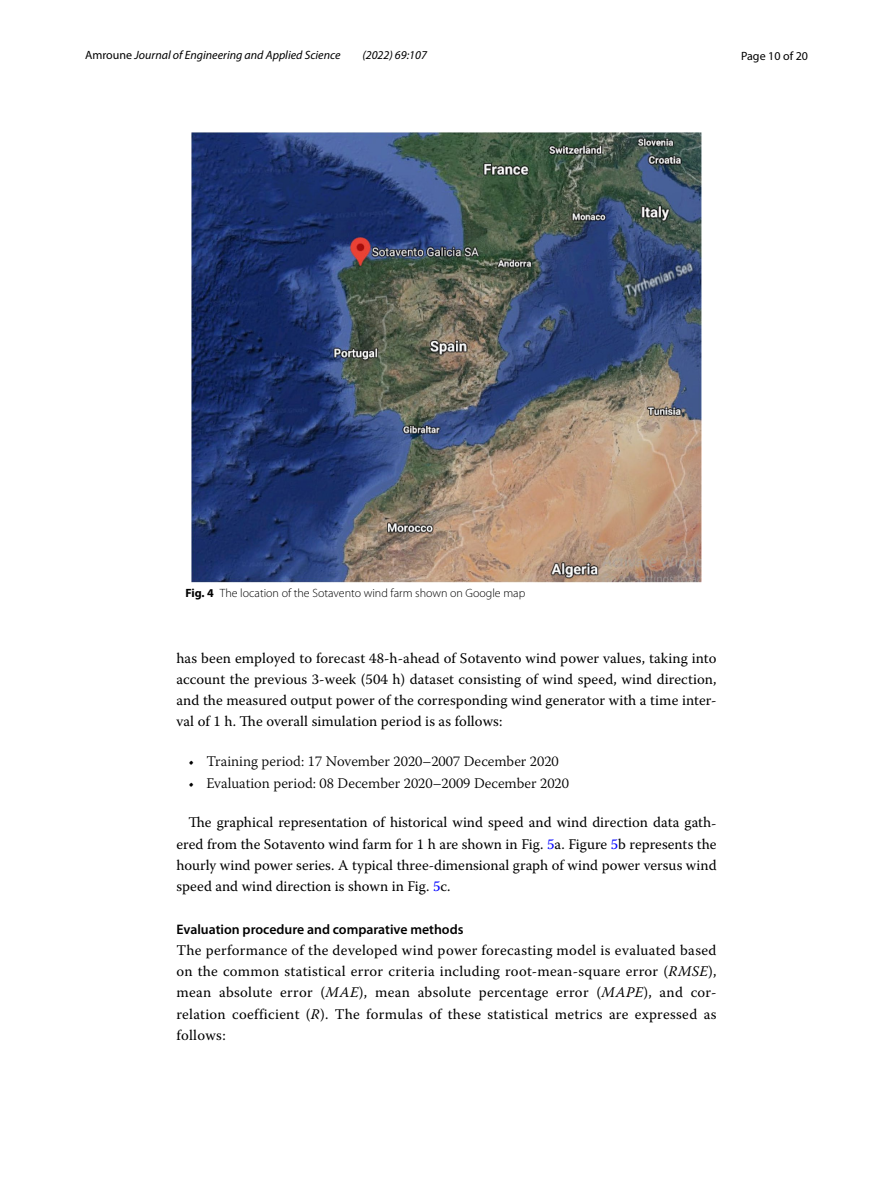
<style>
.page{position:relative;width:893px;height:1187px;background:#fff}
.page>*{position:absolute;margin:0;border:0;box-sizing:border-box;transform-origin:0 0}
.t1{font:14.7px/21.3px "Warnock Pro";letter-spacing:.005em;color:#000;text-align:justify}
.t2{font:300 14.7px "Warnock Pro";color:#000}
.t3{font:600 13.8px "Myriad Pro";color:#000}
.t4{font:italic 12px "Myriad Pro";color:#000}
.t5{font:300 12px "Myriad Pro";color:#000}
.t6{font:12px "Myriad Pro";color:#000}
.s1{font-style:normal}
.s2{font-weight:700}
.s3{color:#00f}
.s4{font-family:"Warnock Pro It 2"}
</style>
<div class="page">
<img style="left:191px;top:133px;width:511px;height:449px">
<p class="t4" style="left:85px;top:48px;width:257px"><span class="s1">Amroune</span> Journal of Engineering and Applied Science</p>
<p class="t4" style="left:362px;top:48px;width:66px">(2022) 69:107</p>
<p class="t6" style="left:741px;top:48px;width:68px">Page 10 of 20</p>
<p class="t5" style="left:185px;top:586px;width:341px"><span class="s2">Fig. 4</span> The location of the Sotavento wind farm shown on Google map</p>
<p class="t1" style="left:176px;top:647px;width:542px">has been employed to forecast 48-h-ahead of Sotavento wind power values, taking into account the previous 3-week (504 h) dataset consisting of wind speed, wind direction, and the measured output power of the corresponding wind generator with a time inter&shy;val of 1 h. The overall simulation period is as follows:</p>
<p class="t2" style="left:188px;top:752px;width:372px">• Training period: 17 November 2020–2007 December 2020</p>
<p class="t2" style="left:188px;top:773px;width:382px">• Evaluation period: 08 December 2020–2009 December 2020</p>
<p class="t1" style="left:176px;top:811px;width:542px;text-indent:12px">The graphical representation of historical wind speed and wind direction data gath&shy;ered from the Sotavento wind farm for 1 h are shown in Fig. <span class="s3">5</span>a. Figure <span class="s3">5</span>b represents the hourly wind power series. A typical three-dimensional graph of wind power versus wind speed and wind direction is shown in Fig. <span class="s3">5</span>c.</p>
<p class="t3" style="left:176px;top:920px;width:289px">Evaluation procedure and comparative methods</p>
<p class="t1" style="left:176px;top:939px;width:542px">The performance of the developed wind power forecasting model is evaluated based on the common statistical error criteria including root-mean-square error (<span class="s4">RMSE</span>), mean absolute error (<span class="s4">MAE</span>), mean absolute percentage error (<span class="s4">MAPE</span>), and cor&shy;relation coefficient (<span class="s4">R</span>). The formulas of these statistical metrics are expressed as follows:</p>
</div>
